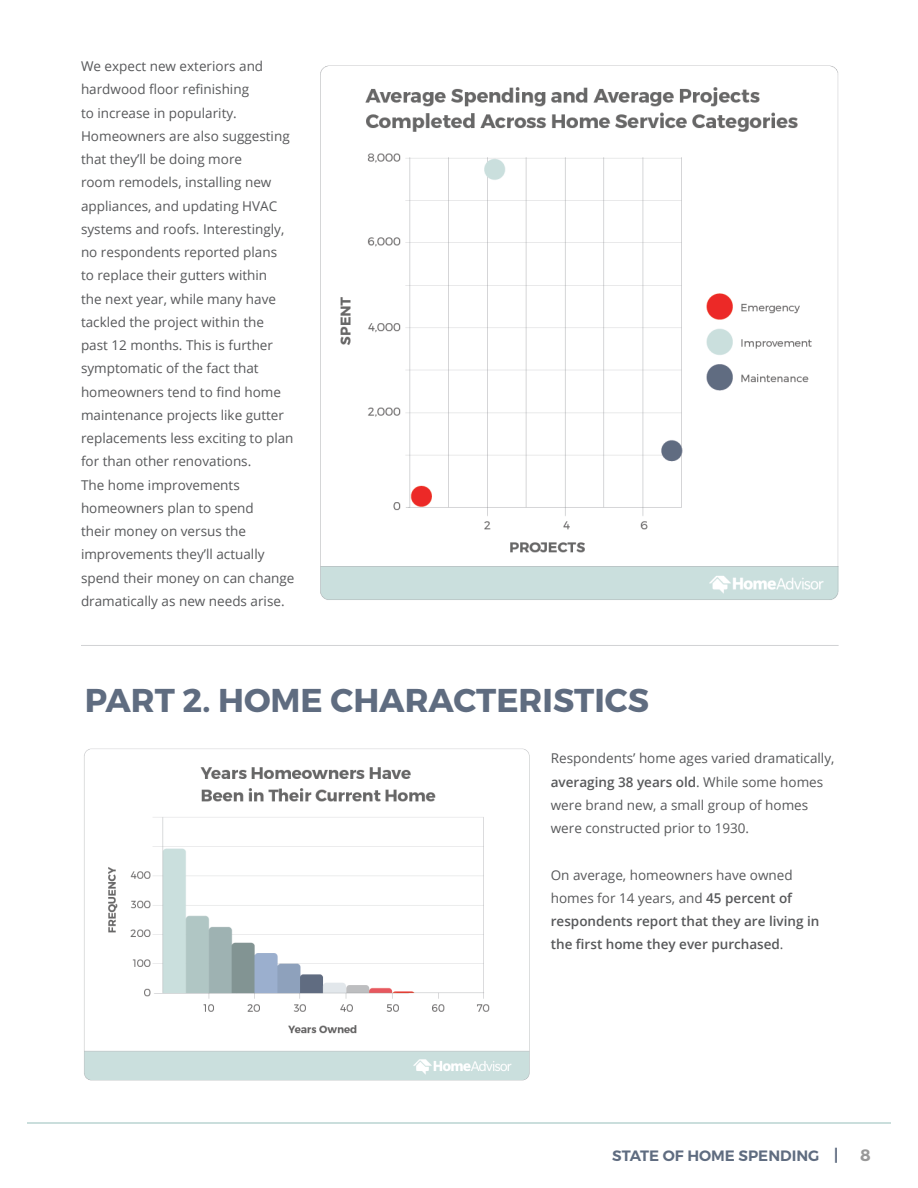
<style>
.page{position:relative;width:918px;height:1188px;background:#fff}
.page>*{position:absolute;margin:0;border:0;box-sizing:border-box;transform-origin:0 0}
.t1{font:700 33px "Montserrat";color:#5f6c80}
.t2{font:700 16.5px "Montserrat";color:#999}
.t3{font:600 15px "Montserrat";color:#5f6c80}
.t4{font:13.5px/23.2px "Open Sans";color:#57585a}
.t5{font:600 13.5px/23.2px "Open Sans";color:#57585a}
.s1{font-weight:600}
.s2{font-weight:400}
.s3{font-size:16.5px}
</style>
<div class="page">
<hr style="left:27px;top:1123px;width:864px;height:1px;background:#cadedc">
<img style="left:84px;top:748px;width:446px;height:333px">
<hr style="left:81px;top:645px;width:758px;height:1px;background:#d1d2d4">
<img style="left:320px;top:65px;width:519px;height:535px">
<p class="t4" style="left:81px;top:54px;width:214px">We expect new exteriors and hardwood floor refinishing<br>to increase in popularity.<br>Homeowners are also suggesting that they’ll be doing more<br>room remodels, installing new appliances, and updating HVAC systems and roofs. Interestingly, no respondents reported plans<br>to replace their gutters within<br>the next year, while many have tackled the project within the past 12 months. This is further symptomatic of the fact that homeowners tend to find home maintenance projects like gutter replacements less exciting to plan for than other renovations.</p>
<p class="t4" style="left:81px;top:473px;width:215px">The home improvements homeowners plan to spend<br>their money on versus the improvements they’ll actually spend their money on can change dramatically as new needs arise.</p>
<p class="t1" style="left:85px;top:680px;width:566px">PART 2. HOME CHARACTERISTICS</p>
<p class="t4" style="left:551px;top:746px;width:285px">Respondents’ home ages varied dramatically, <span class="s1">averaging 38 years old</span>. While some homes were brand new, a small group of homes were constructed prior to 1930.</p>
<p class="t5" style="left:551px;top:863px;width:270px"><span class="s2">On average, homeowners have owned homes for 14 years, and</span> 45 percent of respondents report that they are living in the first home they ever purchased<span class="s2">.</span></p>
<p class="t3" style="left:612px;top:1146px;width:228px">STATE OF HOME SPENDING <span class="s3">|</span></p>
<p class="t2" style="left:860px;top:1144px;width:12px">8</p>
</div>
